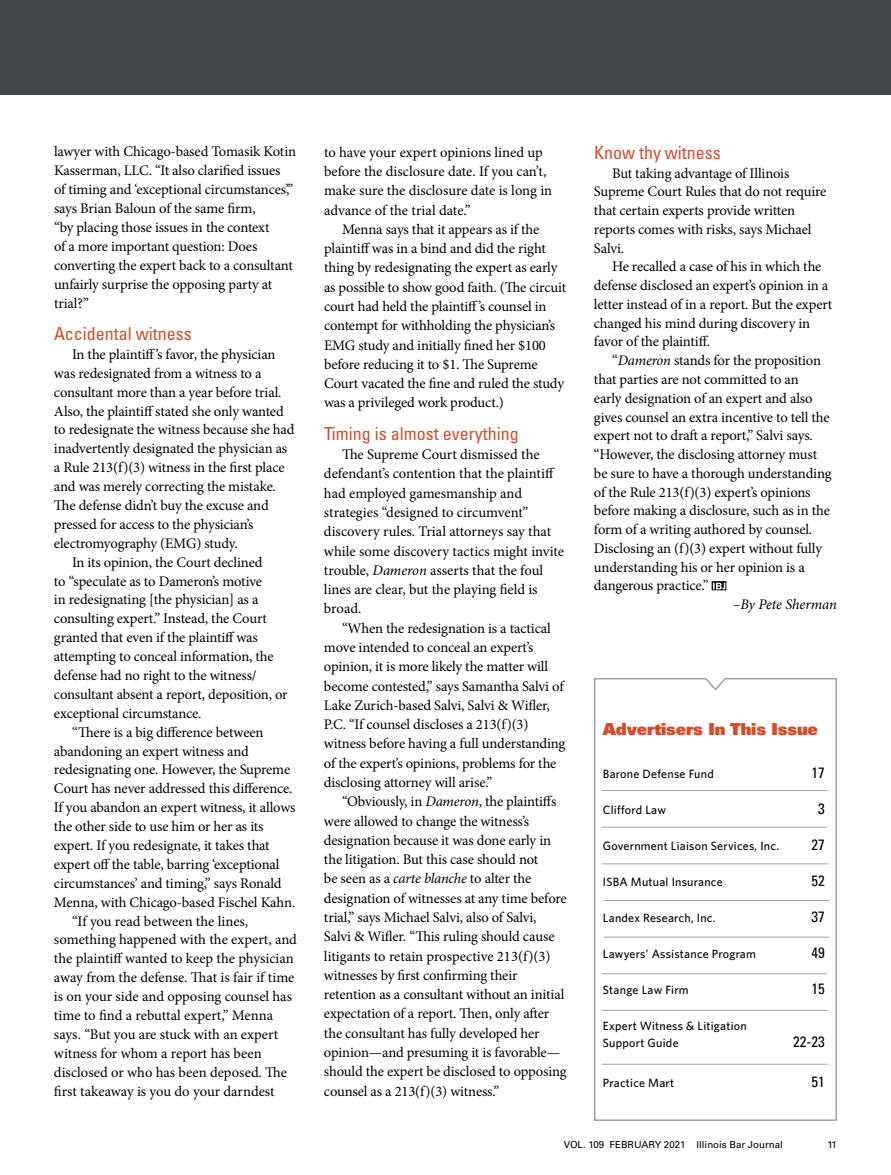
<style>
.page{position:relative;width:891px;height:1175px;background:#fff}
.page>*{position:absolute;margin:0;border:0;box-sizing:border-box;transform-origin:0 0}
.t1{font:condensed 18px "Univers LT Std";color:#d74b29}
.t2{font:16.5px "Univers LT Std X Black";letter-spacing:-.01em;color:#d74b29}
.t3{font:condensed 15px "Univers LT Std";color:#000}
.t4{font:14.7px/19.4px "Minion Pro";letter-spacing:-.01em;color:#000}
.t5{font:italic 14.7px "Minion Pro";letter-spacing:-.005em;color:#000}
.t6{font:500 12px/16.5px "Whitney";letter-spacing:.02em;color:#000}
.t7{font:9.75px "Univers LT Std";color:#000}
.s1{font-style:italic}
</style>
<div class="page">
<div style="left:0;top:0;width:891px;height:94px;background:#44484d"></div>
<svg style="left:594px;top:678px;width:243px;height:443px"></svg>
<hr style="left:602px;top:827px;width:226px;height:1px;background:#9fa4a9">
<hr style="left:602px;top:790px;width:226px;height:1px;background:#9fa4a9">
<hr style="left:602px;top:973px;width:225px;height:1px;background:#9fa4a9">
<hr style="left:602px;top:1010px;width:226px;height:1px;background:#9fa4a9">
<hr style="left:602px;top:1064px;width:226px;height:1px;background:#9fa4a9">
<hr style="left:602px;top:863px;width:226px;height:1px;background:#9fa4a9">
<hr style="left:604px;top:936px;width:225px;height:1px;background:#9fa4a9">
<hr style="left:604px;top:900px;width:225px;height:1px;background:#9fa4a9">
<svg style="left:712px;top:581px;width:14px;height:9px"></svg>
<p class="t4" style="left:54px;top:142px;width:244px;line-height:18.9px">lawyer with Chicago-based Tomasik Kotin Kasserman, LLC. “It also clarified issues<br>of timing and ‘exceptional circumstances’,” says Brian Baloun of the same firm,<br>“by placing those issues in the context<br>of a more important question: Does converting the expert back to a consultant unfairly surprise the opposing party at trial?”</p>
<p class="t1" style="left:54px;top:322px;width:139px">Accidental witness</p>
<p class="t4" style="left:72px;top:344px;width:205px">In the plaintiff’s favor, the physician</p>
<p class="t4" style="left:54px;top:363px;width:209px">was redesignated from a witness to a</p>
<p class="t4" style="left:54px;top:382px;width:229px">consultant more than a year before trial.</p>
<p class="t4" style="left:54px;top:401px;width:231px">Also, the plaintiff stated she only wanted</p>
<p class="t4" style="left:54px;top:420px;width:242px">to redesignate the witness because she had</p>
<p class="t4" style="left:54px;top:439px;width:235px">inadvertently designated the physician as</p>
<p class="t4" style="left:54px;top:458px;width:232px">a Rule 213(f)(3) witness in the first place</p>
<p class="t4" style="left:54px;top:477px;width:224px">and was merely correcting the mistake.</p>
<p class="t4" style="left:54px;top:495px;width:216px">The defense didn’t buy the excuse and</p>
<p class="t4" style="left:54px;top:514px;width:201px">pressed for access to the physician’s</p>
<p class="t4" style="left:54px;top:533px;width:185px">electromyography (EMG) study.</p>
<p class="t4" style="left:72px;top:552px;width:192px">In its opinion, the Court declined</p>
<p class="t4" style="left:54px;top:571px;width:210px">to “speculate as to Dameron’s motive</p>
<p class="t4" style="left:54px;top:590px;width:206px">in redesignating [the physician] as a</p>
<p class="t4" style="left:54px;top:609px;width:214px">consulting expert.” Instead, the Court</p>
<p class="t4" style="left:54px;top:628px;width:205px">granted that even if the plaintiff was</p>
<p class="t4" style="left:54px;top:646px;width:221px">attempting to conceal information, the</p>
<p class="t4" style="left:54px;top:665px;width:204px">defense had no right to the witness/</p>
<p class="t4" style="left:54px;top:684px;width:235px">consultant absent a report, deposition, or</p>
<p class="t4" style="left:54px;top:703px;width:149px">exceptional circumstance.</p>
<p class="t4" style="left:72px;top:722px;width:193px">“There is a big difference between</p>
<p class="t4" style="left:54px;top:741px;width:196px">abandoning an expert witness and</p>
<p class="t4" style="left:54px;top:760px;width:238px">redesignating one. However, the Supreme</p>
<p class="t4" style="left:54px;top:779px;width:240px">Court has never addressed this difference.</p>
<p class="t4" style="left:54px;top:798px;width:243px">If you abandon an expert witness, it allows</p>
<p class="t4" style="left:54px;top:816px;width:211px">the other side to use him or her as its</p>
<p class="t4" style="left:54px;top:835px;width:217px">expert. If you redesignate, it takes that</p>
<p class="t4" style="left:54px;top:854px;width:227px">expert off the table, barring ‘exceptional</p>
<p class="t4" style="left:54px;top:873px;width:229px">circumstances’ and timing,” says Ronald</p>
<p class="t4" style="left:54px;top:892px;width:243px">Menna, with Chicago-based Fischel Kahn.</p>
<p class="t4" style="left:72px;top:911px;width:178px">“If you read between the lines,</p>
<p class="t4" style="left:54px;top:930px;width:245px">something happened with the expert, and</p>
<p class="t4" style="left:54px;top:949px;width:241px">the plaintiff wanted to keep the physician</p>
<p class="t4" style="left:54px;top:967px;width:242px">away from the defense. That is fair if time</p>
<p class="t4" style="left:54px;top:986px;width:240px">is on your side and opposing counsel has</p>
<p class="t4" style="left:54px;top:1005px;width:221px">time to find a rebuttal expert,” Menna</p>
<p class="t4" style="left:54px;top:1024px;width:226px">says. “But you are stuck with an expert</p>
<p class="t4" style="left:54px;top:1043px;width:209px">witness for whom a report has been</p>
<p class="t4" style="left:54px;top:1062px;width:235px">disclosed or who has been deposed. The</p>
<p class="t4" style="left:54px;top:1081px;width:222px">first takeaway is you do your darndest</p>
<p class="t4" style="left:324px;top:142px;width:230px">to have your expert opinions lined up before the disclosure date. If you can’t, make sure the disclosure date is long in advance of the trial date.”</p>
<p class="t4" style="left:324px;top:219px;width:244px;text-indent:18px">Menna says that it appears as if the plaintiff was in a bind and did the right thing by redesignating the expert as early as possible to show good faith. (The circuit court had held the plaintiff’s counsel in contempt for withholding the physician’s EMG study and initially fined her $100 before reducing it to $1. The Supreme Court vacated the fine and ruled the study was a privileged work product.)</p>
<p class="t1" style="left:324px;top:422px;width:196px">Timing is almost everything</p>
<p class="t4" style="left:324px;top:445px;width:242px;text-indent:18px">The Supreme Court dismissed the defendant’s contention that the plaintiff had employed gamesmanship and strategies “designed to circumvent” discovery rules. Trial attorneys say that while some discovery tactics might invite trouble, <span class="s1">Dameron</span> asserts that the foul lines are clear, but the playing field is broad.</p>
<p class="t4" style="left:324px;top:618px;width:243px;text-indent:18px">“When the redesignation is a tactical move intended to conceal an expert’s opinion, it is more likely the matter will become contested,” says Samantha Salvi of Lake Zurich-based Salvi, Salvi &amp; Wifler, P.C. “If counsel discloses a 213(f)(3) witness before having a full understanding of the expert’s opinions, problems for the disclosing attorney will arise.”</p>
<p class="t4" style="left:324px;top:792px;width:244px;text-indent:18px">“Obviously, in <span class="s1">Dameron</span>, the plaintiffs were allowed to change the witness’s designation because it was done early in the litigation. But this case should not<br>be seen as a <span class="s1">carte blanche</span> to alter the designation of witnesses at any time before trial,” says Michael Salvi, also of Salvi, Salvi &amp; Wifler. “This ruling should cause litigants to retain prospective 213(f)(3) witnesses by first confirming their retention as a consultant without an initial expectation of a report. Then, only after the consultant has fully developed her opinion—and presuming it is favorable— should the expert be disclosed to opposing counsel as a 213(f)(3) witness.”</p>
<p class="t1" style="left:594px;top:141px;width:128px">Know thy witness</p>
<p class="t4" style="left:594px;top:164px;width:234px;line-height:18.8px;text-indent:18px">But taking advantage of Illinois<br>Supreme Court Rules that do not require that certain experts provide written reports comes with risks, says Michael<br>Salvi.</p>
<p class="t4" style="left:594px;top:257px;width:240px;line-height:18.8px;text-indent:18px">He recalled a case of his in which the defense disclosed an expert’s opinion in a letter instead of in a report. But the expert changed his mind during discovery in favor of the plaintiff.</p>
<p class="t4" style="left:594px;top:351px;width:239px;line-height:18.8px;text-indent:18px">“<span class="s1">Dameron</span> stands for the proposition that parties are not committed to an<br>early designation of an expert and also gives counsel an extra incentive to tell the expert not to draft a report,” Salvi says. “However, the disclosing attorney must be sure to have a thorough understanding of the Rule 213(f)(3) expert’s opinions before making a disclosure, such as in the form of a writing authored by counsel.<br>Disclosing an (f)(3) expert without fully understanding his or her opinion is a dangerous practice.”</p>
<p class="t5" style="left:733px;top:594px;width:105px">–By Pete Sherman</p>
<p class="t2" style="left:603px;top:718px;width:217px">Advertisers In This Issue</p>
<p class="t6" style="left:603px;top:765px;width:112px">Barone Defense Fund</p>
<p class="t3" style="left:812px;top:763px;width:15px">17</p>
<p class="t6" style="left:603px;top:801px;width:65px">Clifford Law</p>
<p class="t3" style="left:818px;top:799px;width:8px">3</p>
<p class="t6" style="left:603px;top:837px;width:178px">Government Liaison Services, Inc.</p>
<p class="t3" style="left:812px;top:835px;width:15px">27</p>
<p class="t6" style="left:603px;top:873px;width:121px">ISBA Mutual Insurance</p>
<p class="t3" style="left:812px;top:871px;width:15px">52</p>
<p class="t6" style="left:603px;top:909px;width:114px">Landex Research, Inc.</p>
<p class="t3" style="left:812px;top:907px;width:15px">37</p>
<p class="t6" style="left:603px;top:945px;width:155px">Lawyers’ Assistance Program</p>
<p class="t3" style="left:812px;top:943px;width:15px">49</p>
<p class="t6" style="left:603px;top:981px;width:87px">Stange Law Firm</p>
<p class="t3" style="left:812px;top:979px;width:15px">15</p>
<p class="t6" style="left:603px;top:1017px;width:145px">Expert Witness &amp; Litigation<br>Support Guide</p>
<p class="t3" style="left:793px;top:1032px;width:33px">22-23</p>
<p class="t6" style="left:603px;top:1074px;width:73px">Practice Mart</p>
<p class="t3" style="left:812px;top:1072px;width:15px">51</p>
<p class="t7" style="left:564px;top:1138px;width:221px">VOL. 109 FEBRUARY 2021 Illinois Bar Journal</p>
<p class="t7" style="left:827px;top:1138px;width:11px">11</p>
</div>
